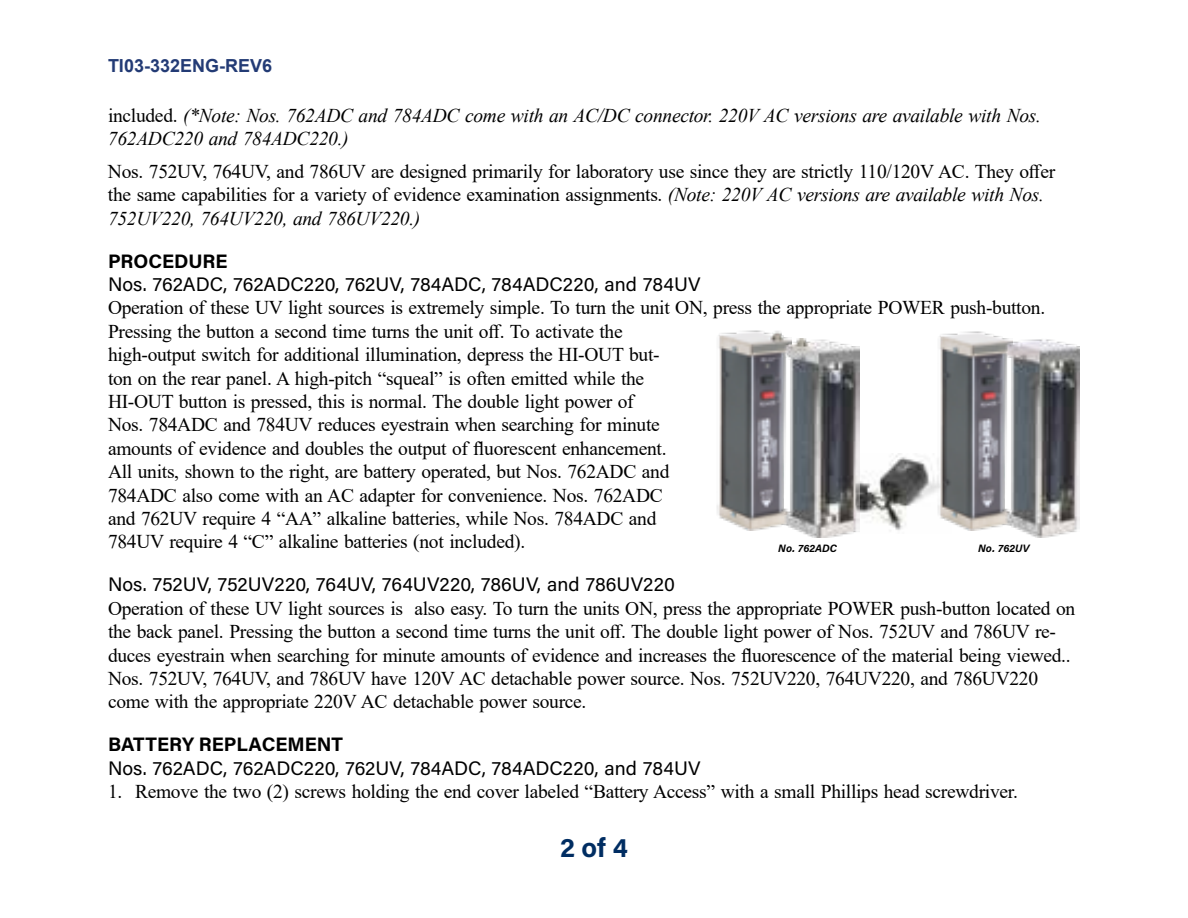
<style>
.page{position:relative;width:1188px;height:918px;background:#fff}
.page>*{position:absolute;margin:0;border:0;box-sizing:border-box;transform-origin:0 0}
.t1{font:700 27px "Acumin Pro";color:#002d62}
.t2{font:19.5px/23.4px "Times New Roman";letter-spacing:-.015em;color:#000}
.t3{font:19.5px "Acumin Pro";color:#000}
.t4{font:italic 19.5px/23.4px "Times New Roman";letter-spacing:-.015em;color:#000}
.t5{font:700 19.5px "Acumin Pro";color:#000}
.t6{font:700 18px "Arial";color:#233b75}
.t7{font:italic 700 10.8px "Acumin Pro";letter-spacing:.005em;color:#000}
.s1{font-style:normal}
.s2{font-style:italic}
</style>
<div class="page">
<img style="left:859px;top:454px;width:77px;height:78px">
<img style="left:717px;top:330px;width:72px;height:200px">
<img style="left:784px;top:338px;width:75px;height:199px">
<img style="left:936px;top:331px;width:69px;height:199px">
<img style="left:1005px;top:338px;width:75px;height:199px">
<p class="t6" style="left:108px;top:53px;width:166px">TI03-332ENG-REV6</p>
<p class="t4" style="left:108px;top:103px;width:935px"><span class="s1">included.</span> (*Note: Nos. 762ADC and 784ADC come with an AC/DC connector. 220V AC versions are available with Nos.<br>762ADC220 and 784ADC220.)</p>
<p class="t2" style="left:108px;top:159px;width:949px">Nos. 752UV, 764UV, and 786UV are designed primarily for laboratory use since they are strictly 110/120V AC. They offer the same capabilities for a variety of evidence examination assignments. <span class="s2">(Note: 220V AC versions are available with Nos.<br>752UV220, 764UV220, and 786UV220.)</span></p>
<p class="t5" style="left:108px;top:247px;width:121px">PROCEDURE</p>
<p class="t3" style="left:108px;top:271px;width:594px">Nos. 762ADC, 762ADC220, 762UV, 784ADC, 784ADC220, and 784UV</p>
<p class="t2" style="left:108px;top:296px;width:939px">Operation of these UV light sources is extremely simple. To turn the unit ON, press the appropriate POWER push-button.<br>Pressing the button a second time turns the unit off. To activate the<br>high-output switch for additional illumination, depress the HI-OUT but-<br>ton on the rear panel. A high-pitch “squeal” is often emitted while the<br>HI-OUT button is pressed, this is normal. The double light power of<br>Nos. 784ADC and 784UV reduces eyestrain when searching for minute<br>amounts of evidence and doubles the output of fluorescent enhancement.<br>All units, shown to the right, are battery operated, but Nos. 762ADC and<br>784ADC also come with an AC adapter for convenience. Nos. 762ADC<br>and 762UV require 4 “AA” alkaline batteries, while Nos. 784ADC and<br>784UV require 4 “C” alkaline batteries (not included).</p>
<p class="t3" style="left:108px;top:571px;width:569px">Nos. 752UV, 752UV220, 764UV, 764UV220, 786UV, and 786UV220</p>
<p class="t2" style="left:108px;top:596px;width:969px">Operation of these UV light sources is also easy. To turn the units ON, press the appropriate POWER push-button located on the back panel. Pressing the button a second time turns the unit off. The double light power of Nos. 752UV and 786UV re&shy;duces eyestrain when searching for minute amounts of evidence and increases the fluorescence of the material being viewed..<br>Nos. 752UV, 764UV, and 786UV have 120V AC detachable power source. Nos. 752UV220, 764UV220, and 786UV220 come with the appropriate 220V AC detachable power source.</p>
<p class="t5" style="left:108px;top:731px;width:237px">BATTERY REPLACEMENT</p>
<p class="t3" style="left:108px;top:754px;width:594px">Nos. 762ADC, 762ADC220, 762UV, 784ADC, 784ADC220, and 784UV</p>
<p class="t2" style="left:108px;top:779px;width:911px">1. Remove the two (2) screws holding the end cover labeled “Battery Access” with a small Phillips head screwdriver.</p>
<p class="t7" style="left:778px;top:540px;width:60px">No. 762ADC</p>
<p class="t7" style="left:978px;top:540px;width:53px">No. 762UV</p>
<h1 class="t1" style="left:560px;top:828px;width:69px">2 of 4</h1>
</div>
